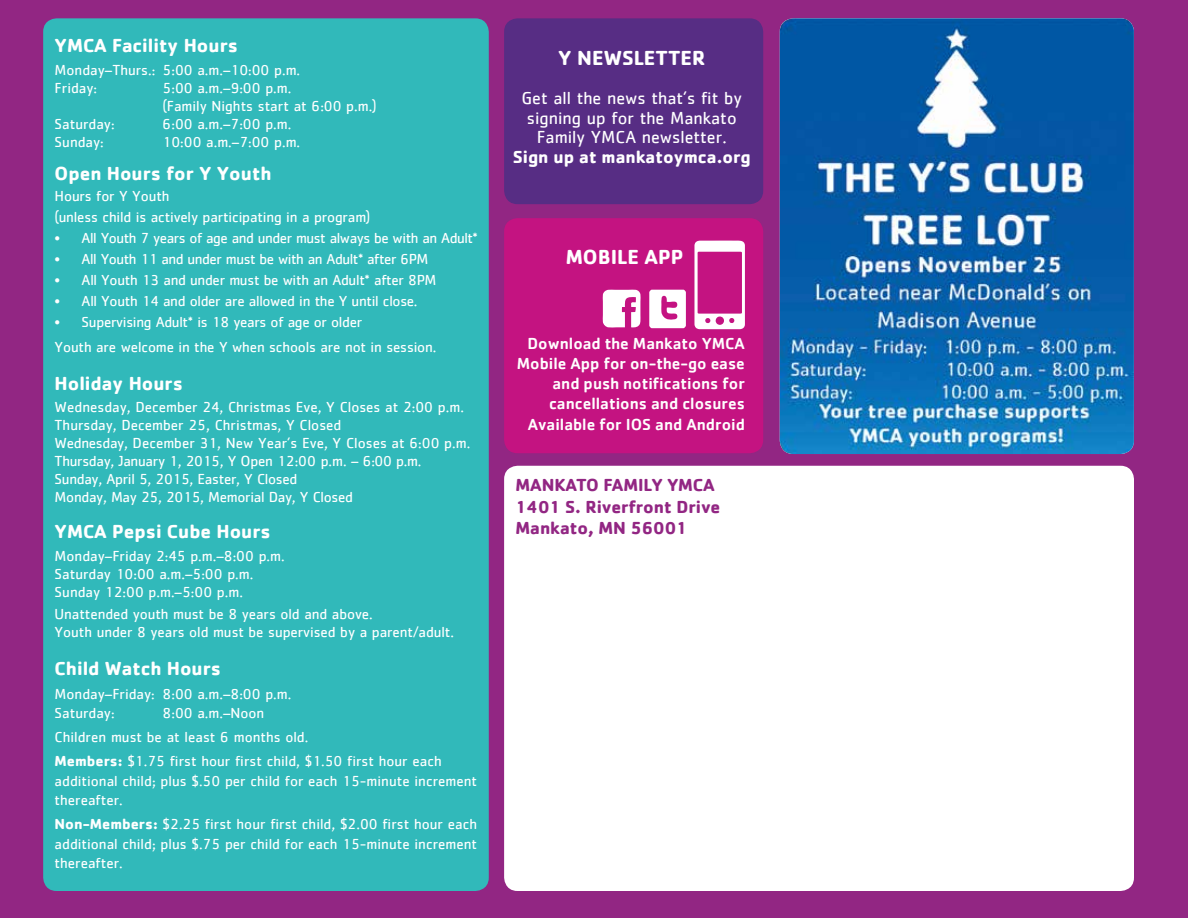
<style>
.page{position:relative;width:1188px;height:918px;background:#922683}
.page>*{position:absolute;margin:0;border:0;box-sizing:border-box;transform-origin:0 0}
.t1{font:700 21px "Cachet";color:#fff}
.t2{font:700 19.5px "Cachet";color:#fff}
.t3{font:18px/19.5px "Cachet";color:#fff;text-align:center}
.t4{font:700 18px/21.6px "Cachet";color:#922683}
.t5{font:700 18px "Cachet";color:#fff}
.t6{font:500 16.5px/20.2px "Cachet";color:#fff;text-align:right}
.t7{font:15px/18px "Cachet";letter-spacing:-.005em;color:#fff}
.t8{font:15px "Cachet";letter-spacing:-.03em;color:#fff}
.s1{font-weight:700}
</style>
<div class="page">
<div style="left:504px;top:466px;width:630px;height:425px;background:#fff;border-radius:14px"></div>
<div style="left:504px;top:218px;width:259px;height:235px;background:#c41381;border-radius:14px"></div>
<svg style="left:603px;top:290px;width:38px;height:38px"></svg>
<svg style="left:649px;top:290px;width:37px;height:38px"></svg>
<svg style="left:694px;top:241px;width:51px;height:88px"></svg>
<div style="left:504px;top:18px;width:259px;height:186px;background:#572d84;border-radius:14px"></div>
<div style="left:43px;top:18px;width:446px;height:873px;background:#31b9ba;border-radius:14px"></div>
<img style="left:780px;top:18px;width:354px;height:436px">
<h2 class="t2" style="left:55px;top:33px;width:185px">YMCA Facility Hours</h2>
<p class="t7" style="left:55px;top:61px;width:247px">Monday–Thurs.: 5:00 a.m.–10:00 p.m.<br>Friday:</p>
<p class="t7" style="left:163px;top:79px;width:215px">5:00 a.m.–9:00 p.m.<br>(Family Nights start at 6:00 p.m.)</p>
<p class="t7" style="left:55px;top:115px;width:62px">Saturday:</p>
<p class="t7" style="left:163px;top:115px;width:130px">6:00 a.m.–7:00 p.m.</p>
<p class="t7" style="left:55px;top:133px;width:51px">Sunday:</p>
<p class="t7" style="left:163px;top:133px;width:139px">10:00 a.m.–7:00 p.m.</p>
<h2 class="t2" style="left:55px;top:161px;width:218px">Open Hours for Y Youth</h2>
<p class="t7" style="left:55px;top:185px;width:317px;line-height:21px">Hours for Y Youth<br>(unless child is actively participating in a program)</p>
<p class="t8" style="left:55px;top:229px;width:425px">• All Youth 7 years of age and under must always be with an Adult*</p>
<p class="t8" style="left:55px;top:250px;width:375px">• All Youth 11 and under must be with an Adult* after 6PM</p>
<p class="t7" style="left:55px;top:271px;width:383px">• All Youth 13 and under must be with an Adult* after 8PM</p>
<p class="t7" style="left:55px;top:292px;width:364px">• All Youth 14 and older are allowed in the Y until close.</p>
<p class="t7" style="left:55px;top:309px;width:383px;line-height:25.5px">• Supervising Adult* is 18 years of age or older<br>Youth are welcome in the Y when schools are not in session.</p>
<h2 class="t2" style="left:55px;top:371px;width:130px">Holiday Hours</h2>
<p class="t7" style="left:55px;top:398px;width:417px">Wednesday, December 24, Christmas Eve, Y Closes at 2:00 p.m.<br>Thursday, December 25, Christmas, Y Closed<br>Wednesday, December 31, New Year’s Eve, Y Closes at 6:00 p.m.<br>Thursday, January 1, 2015, Y Open 12:00 p.m. – 6:00 p.m.<br>Sunday, April 5, 2015, Easter, Y Closed<br>Monday, May 25, 2015, Memorial Day, Y Closed</p>
<h2 class="t2" style="left:55px;top:519px;width:218px">YMCA Pepsi Cube Hours</h2>
<p class="t7" style="left:55px;top:547px;width:232px">Monday–Friday 2:45 p.m.–8:00 p.m.<br>Saturday 10:00 a.m.–5:00 p.m.<br>Sunday 12:00 p.m.–5:00 p.m.</p>
<p class="t7" style="left:55px;top:605px;width:401px">Unattended youth must be 8 years old and above.<br>Youth under 8 years old must be supervised by a parent/adult.</p>
<h2 class="t2" style="left:55px;top:656px;width:168px">Child Watch Hours</h2>
<p class="t7" style="left:55px;top:684px;width:238px;line-height:19.5px">Monday–Friday: 8:00 a.m.–8:00 p.m.<br>Saturday:</p>
<p class="t7" style="left:55px;top:701px;width:389px;line-height:24px;text-indent:108px">8:00 a.m.–Noon<br>Children must be at least 6 months old.<br><span class="s1">Members:</span> $1.75 first hour first child, $1.50 first hour each</p>
<p class="t7" style="left:55px;top:771px;width:424px;line-height:19.5px">additional child; plus $.50 per child for each 15-minute increment thereafter.</p>
<p class="t7" style="left:55px;top:814px;width:424px;line-height:19.5px;text-align:justify"><span class="s1">Non-Members:</span> $2.25 first hour first child, $2.00 first hour each additional child; plus $.75 per child for each 15-minute increment thereafter.</p>
<h1 class="t1" style="left:558px;top:45px;width:149px">Y NEWSLETTER</h1>
<p class="t3" style="left:522px;top:88px;width:222px">Get all the news that’s fit by signing up for the Mankato<br>Family YMCA newsletter.</p>
<p class="t5" style="left:513px;top:145px;width:240px">Sign up at mankatoymca.org</p>
<h1 class="t1" style="left:566px;top:244px;width:119px">MOBILE APP</h1>
<p class="t6" style="left:517px;top:333px;width:230px">Download the Mankato YMCA<br>Mobile App for on-the-go ease and push notifications for cancellations and closures<br>Available for IOS and Android</p>
<p class="t4" style="left:515px;top:474px;width:206px">MANKATO FAMILY YMCA<br>1401 S. Riverfront Drive<br>Mankato, MN 56001</p>
</div>
